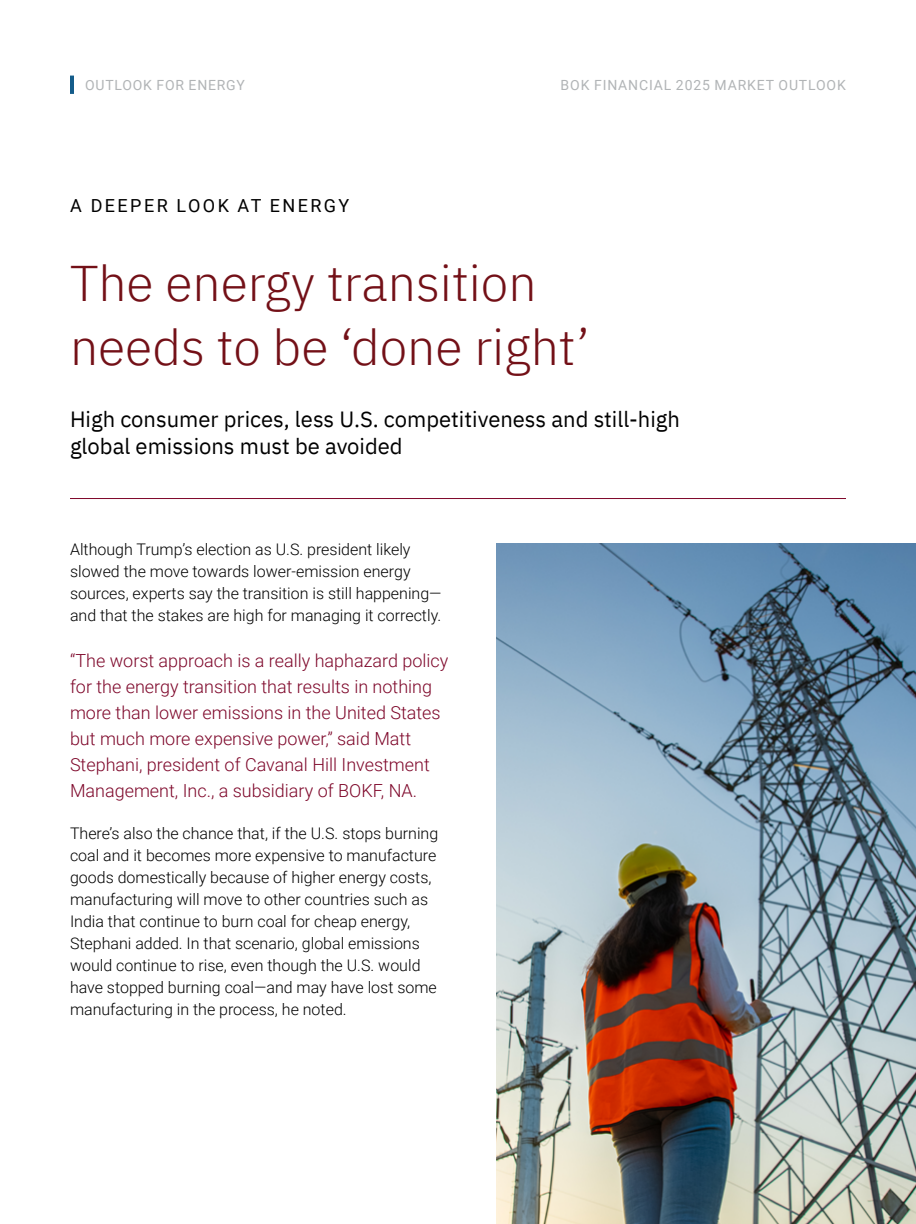
<style>
.page{position:relative;width:916px;height:1224px;background:#fff}
.page>*{position:absolute;margin:0;border:0;box-sizing:border-box;transform-origin:0 0}
.t1{font:300 50px/64px "IBM Plex Sans";color:#731017}
.t2{font:22px/26.4px "IBM Plex Sans";color:#000}
.t3{font:300 18px/26px "Roboto";color:#7e072a}
.t4{font:18px "Roboto";letter-spacing:.135em;color:#000}
.t5{font:300 16px/22px "Roboto";color:#000}
.t6{font:14px "Roboto";letter-spacing:.06em;color:#b1b4b6}
</style>
<div class="page">
<hr style="left:70px;top:76px;width:4px;height:18px;background:#145c8a">
<hr style="left:70px;top:498px;width:776px;height:1px;background:#7e072a">
<img style="left:496px;top:543px;width:420px;height:681px">
<p class="t6" style="left:85px;top:75px;width:161px">OUTLOOK FOR ENERGY</p>
<p class="t6" style="left:561px;top:75px;width:287px">BOK FINANCIAL 2025 MARKET OUTLOOK</p>
<p class="t4" style="left:70px;top:192px;width:281px">A DEEPER LOOK AT ENERGY</p>
<h1 class="t1" style="left:70px;top:247px;width:521px">The energy transition needs to be ‘done right’</h1>
<h2 class="t2" style="left:70px;top:404px;width:611px">High consumer prices, less U.S. competitiveness and still-high global emissions must be avoided</h2>
<p class="t5" style="left:70px;top:538px;width:373px">Although Trump’s election as U.S. president likely slowed the move towards lower-emission energy sources, experts say the transition is still happening— and that the stakes are high for managing it correctly.</p>
<p class="t3" style="left:70px;top:647px;width:380px">“The worst approach is a really haphazard policy for the energy transition that results in nothing more than lower emissions in the United States but much more expensive power,” said Matt Stephani, president of Cavanal Hill Investment Management, Inc., a subsidiary of BOKF, NA.</p>
<p class="t5" style="left:70px;top:822px;width:370px">There’s also the chance that, if the U.S. stops burning coal and it becomes more expensive to manufacture goods domestically because of higher energy costs, manufacturing will move to other countries such as India that continue to burn coal for cheap energy, Stephani added. In that scenario, global emissions would continue to rise, even though the U.S. would have stopped burning coal—and may have lost some manufacturing in the process, he noted.</p>
</div>
